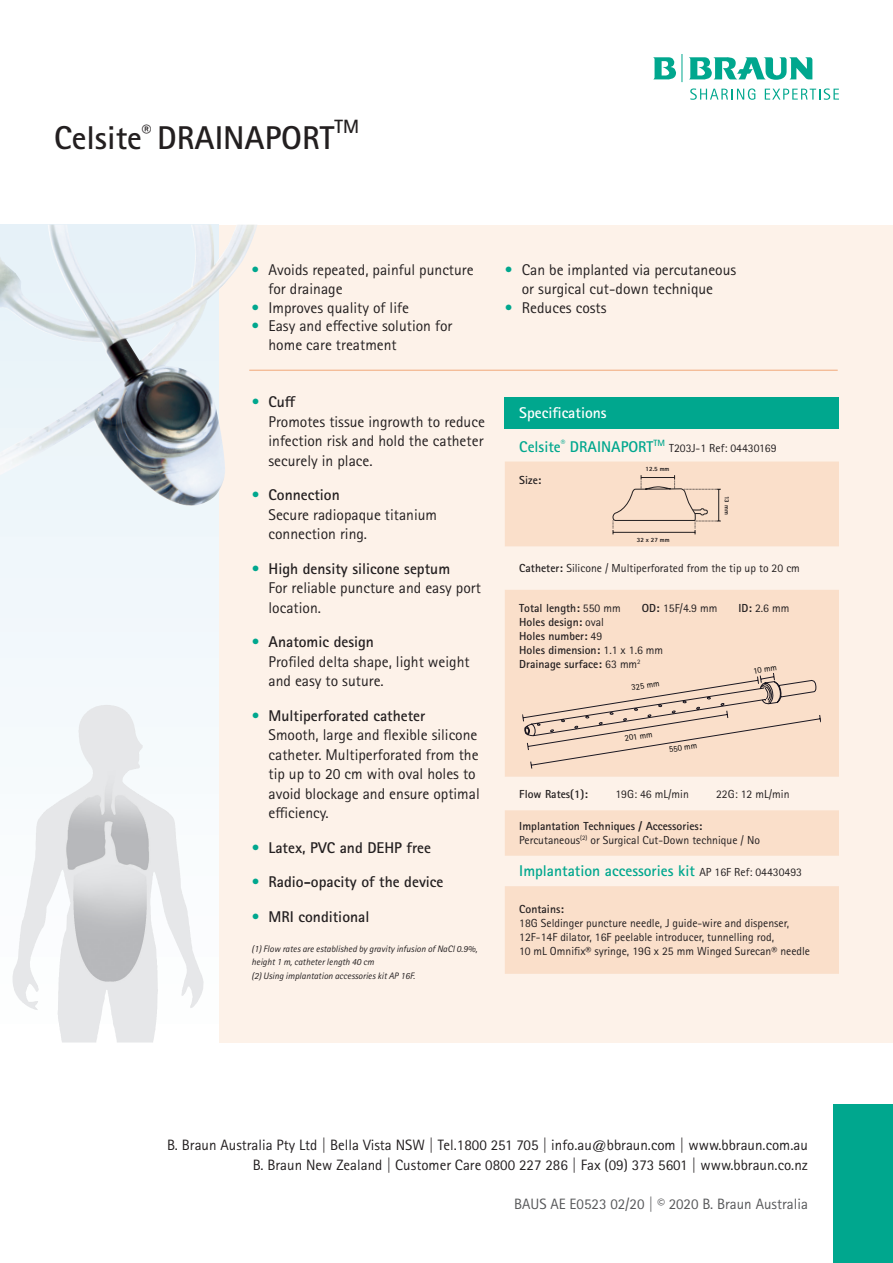
<style>
.page{position:relative;width:893px;height:1263px;background:#fff}
.page>*{position:absolute;margin:0;border:0;box-sizing:border-box;transform-origin:0 0}
.t1{font:700 33px "Rotis Sans Serif Pro";color:#231f20}
.t2{font:700 19.2px "Rotis Sans Serif Pro";color:#231f20}
.t3{font:15.6px/19.5px "Rotis Sans Serif Pro";color:#231f20}
.t4{font:700 15.6px "Rotis Sans Serif Pro";color:#231f20}
.t5{font:700 15.6px "Rotis Sans Serif Pro";color:#00a78e}
.t6{font:700 15.6px "Rotis Sans Serif Pro";color:#fff}
.t7{font:15px "Rotis Sans Serif Pro";color:#231f20}
.t8{font:15px "Rotis Sans Serif Pro";color:#57585a}
.t9{font:11.7px "Rotis Sans Serif Pro";color:#231f20}
.t10{font:700 11.7px "Rotis Sans Serif Pro";color:#231f20}
.t11{font:italic 9.3px "Rotis Sans Serif Pro";color:#231f20}
.t12{font:8.7px "Rotis Sans Serif";color:#000002}
.t13{font:800 6.45px "Rotis Sans Serif";color:#231f20}
.s1{color:#00a78e}
.s2{font-weight:700;color:#00a78e}
.s3{font-weight:700}
.s4{font-weight:700;font-size:15.6px;color:#00a78e}
.s5{font-weight:400}
.s6{font-weight:400;font-size:11.7px;color:#231f20}
</style>
<div class="page">
<div style="left:206px;top:225px;width:687px;height:817px;background:#fdf2e9"></div>
<img style="left:0;top:506px;width:218px;height:536px">
<svg style="left:690px;top:88px;width:65px;height:12px"></svg>
<svg style="left:765px;top:88px;width:74px;height:12px"></svg>
<svg style="left:689px;top:57px;width:123px;height:23px"></svg>
<svg style="left:653px;top:54px;width:29px;height:28px"></svg>
<hr style="left:249px;top:370px;width:589px;height:1px;background:#f1a879">
<div style="left:505px;top:397px;width:334px;height:31px;background:#00a78e"></div>
<svg style="left:505px;top:461px;width:334px;height:513px;fill:#fadfca"></svg>
<svg style="left:522px;top:673px;width:299px;height:96px;background:#ecd3c0"></svg>
<svg style="left:613px;top:475px;width:108px;height:60px;background:#ead1bd"></svg>
<div style="left:833px;top:1104px;width:60px;height:159px;background:#00a78e"></div>
<img style="left:58px;top:705px;width:45px;height:97px">
<img style="left:0;top:225px;width:257px;height:281px">
<p class="t1" style="left:54px;top:116px;width:282px">Celsite<sup>®</sup> DRAINAPORT</p>
<p class="t2" style="left:334px;top:114px;width:26px">TM</p>
<p class="t3" style="left:269px;top:261px;width:207px;line-height:18.8px;text-indent:-17px"><span class="s1">•</span> Avoids repeated, painful puncture for drainage</p>
<p class="t3" style="left:251px;top:298px;width:159px"><span class="s1">•</span> Improves quality of life</p>
<p class="t3" style="left:269px;top:317px;width:185px;line-height:18.8px;text-indent:-17px"><span class="s1">•</span> Easy and effective solution for home care treatment</p>
<p class="t3" style="left:269px;top:392px;width:218px;text-indent:-17px"><span class="s2">•</span> <span class="s3">Cuff<br></span>Promotes tissue ingrowth to reduce infection risk and hold the catheter securely in place.</p>
<p class="t3" style="left:269px;top:485px;width:170px;text-indent:-17px"><span class="s2">•</span> <span class="s3">Connection<br></span>Secure radiopaque titanium connection ring.</p>
<p class="t3" style="left:269px;top:559px;width:214px;text-indent:-17px"><span class="s2">•</span> <span class="s3">High density silicone septum<br></span>For reliable puncture and easy port location.</p>
<p class="t3" style="left:269px;top:632px;width:203px;text-indent:-17px"><span class="s2">•</span> <span class="s3">Anatomic design<br></span>Profiled delta shape, light weight and easy to suture.</p>
<p class="t3" style="left:269px;top:706px;width:213px;text-indent:-17px"><span class="s2">•</span> <span class="s3">Multiperforated catheter<br></span>Smooth, large and flexible silicone catheter. Multiperforated from the tip up to 20 cm with oval holes to avoid blockage and ensure optimal efficiency.</p>
<p class="t4" style="left:251px;top:837px;width:181px"><span class="s1">•</span> Latex, PVC and DEHP free</p>
<p class="t4" style="left:251px;top:872px;width:193px"><span class="s1">•</span> Radio-opacity of the device</p>
<p class="t4" style="left:251px;top:906px;width:119px"><span class="s1">•</span> MRI conditional</p>
<p class="t11" style="left:251px;top:943px;width:227px">(1) Flow rates are established by gravity infusion of NaCl 0.9%,</p>
<p class="t11" style="left:251px;top:956px;width:124px">height 1 m, catheter length 40 cm</p>
<p class="t11" style="left:251px;top:970px;width:165px">(2) Using implantation accessories kit AP 16F.</p>
<p class="t3" style="left:505px;top:261px;width:233px;line-height:18.8px;text-align:center"><span class="s1">•</span> Can be implanted via percutaneous or surgical cut-down technique</p>
<p class="t3" style="left:505px;top:298px;width:103px"><span class="s1">•</span> Reduces costs</p>
<p class="t6" style="left:519px;top:403px;width:89px">Specifications</p>
<p class="t9" style="left:519px;top:441px;width:259px"><span class="s4">Celsite</span><sup>®</sup> <span class="s4">DRAINAPORT</span><sup>TM</sup> T203J-1 Ref: 04430169</p>
<p class="t10" style="left:519px;top:472px;width:24px">Size:</p>
<p class="t13" style="left:646px;top:465px;width:25px">12.5 mm</p>
<p class="t13" style="left:637px;top:535px;width:34px">32 x 27 mm</p>
<p class="t13" style="left:731px;top:496px;width:20px;rotate:90deg">13 mm</p>
<p class="t9" style="left:519px;top:561px;width:282px"><span class="s3">Catheter:</span> Silicone / Multiperforated from the tip up to 20 cm</p>
<p class="t10" style="left:519px;top:600px;width:103px">Total length: <span class="s5">550 mm</span></p>
<p class="t9" style="left:642px;top:601px;width:77px"><span class="s3">OD:</span> 15F/4.9 mm</p>
<p class="t9" style="left:739px;top:601px;width:52px"><span class="s3">ID:</span> 2.6 mm</p>
<p class="t10" style="left:519px;top:614px;width:86px">Holes design: <span class="s5">oval</span></p>
<p class="t10" style="left:519px;top:628px;width:84px">Holes number: <span class="s5">49</span></p>
<p class="t10" style="left:519px;top:642px;width:145px">Holes dimension: <span class="s5">1.1 x 1.6 mm</span></p>
<p class="t10" style="left:519px;top:656px;width:123px">Drainage surface: <span class="s5">63 mm</span><sup>2</sup></p>
<p class="t12" style="left:752px;top:666px;width:25px;rotate:-9deg">10 mm</p>
<p class="t12" style="left:631px;top:682px;width:30px;rotate:-9deg">325 mm</p>
<p class="t12" style="left:624px;top:733px;width:30px;rotate:-9deg">201 mm</p>
<p class="t12" style="left:668px;top:744px;width:30px;rotate:-9deg">550 mm</p>
<p class="t10" style="left:519px;top:786px;width:70px">Flow Rates(1):</p>
<p class="t9" style="left:615px;top:787px;width:75px">19G: 46 mL/min</p>
<p class="t9" style="left:716px;top:787px;width:75px">22G: 12 mL/min</p>
<p class="t10" style="left:519px;top:819px;width:184px">Implantation Techniques / Accessories:</p>
<p class="t9" style="left:519px;top:833px;width:242px">Percutaneous<sup>(2)</sup> or Surgical Cut-Down technique / No</p>
<p class="t5" style="left:519px;top:861px;width:284px">Implantation accessories kit <span class="s6">AP 16F Ref: 04430493</span></p>
<p class="t10" style="left:519px;top:902px;width:46px">Contains:</p>
<p class="t9" style="left:519px;top:916px;width:271px">18G Seldinger puncture needle, J guide-wire and dispenser,</p>
<p class="t9" style="left:519px;top:930px;width:256px">12F-14F dilator, 16F peelable introducer, tunnelling rod,</p>
<p class="t9" style="left:519px;top:944px;width:292px">10 mL Omnifix® syringe, 19G x 25 mm Winged Surecan® needle</p>
<p class="t7" style="left:167px;top:1136px;width:642px">B. Braun Australia Pty Ltd | Bella Vista NSW | Tel.1800 251 705 | info.au@bbraun.com | www.bbraun.com.au</p>
<p class="t7" style="left:253px;top:1156px;width:557px">B. Braun New Zealand | Customer Care 0800 227 286 | Fax (09) 373 5601 | www.bbraun.co.nz</p>
<p class="t8" style="left:514px;top:1195px;width:295px">BAUS AE E0523 02/20 | © 2020 B. Braun Australia</p>
</div>
